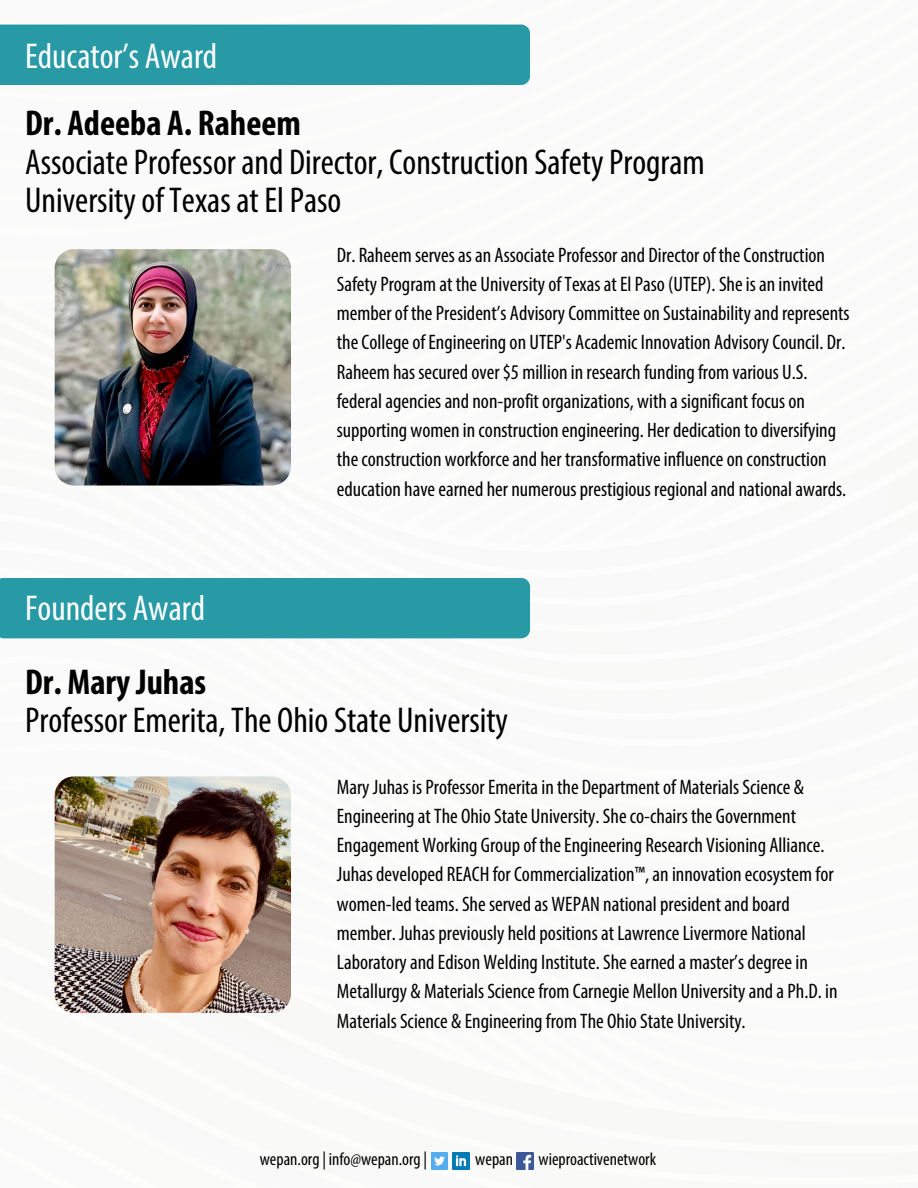
<style>
.page{position:relative;width:918px;height:1188px;background:#fff}
.page>*{position:absolute;margin:0;border:0;box-sizing:border-box;transform-origin:0 0}
.t1{font:condensed 36px/38.2px "Myriad Pro";color:#000}
.t2{font:condensed 36px "Myriad Pro";color:#fff}
.t3{font:condensed 21px/29.2px "Myriad Pro";color:#000}
.t4{font:condensed 18px "Myriad Pro";color:#000}
.s1{font-weight:700}
</style>
<div class="page">
<img style="left:517px;top:1153px;width:16px;height:16px">
<img style="left:453px;top:1153px;width:17px;height:16px">
<img style="left:431px;top:1153px;width:17px;height:16px">
<div style="left:0;top:25px;width:530px;height:60px;background:#279aa6"></div>
<img style="left:55px;top:249px;width:236px;height:237px;border-radius:19px">
<div style="left:0;top:578px;width:530px;height:60px;background:#279aa6"></div>
<img style="left:55px;top:776px;width:236px;height:237px;border-radius:19px">
<h1 class="t2" style="left:25px;top:41px;width:194px">Educator’s Award</h1>
<p class="t1" style="left:25px;top:107px;width:681px"><span class="s1">Dr. Adeeba A. Raheem<br></span>Associate Professor and Director, Construction Safety Program<br>University of Texas at El Paso</p>
<h2 class="t2" style="left:25px;top:593px;width:181px">Founders Award</h2>
<h2 class="t3" style="left:337px;top:242px;width:514px">Dr. Raheem serves as an Associate Professor and Director of the Construction Safety Program at the University of Texas at El Paso (UTEP). She is an invited member of the President’s Advisory Committee on Sustainability and represents the College of Engineering on UTEP's Academic Innovation Advisory Council. Dr.<br>Raheem has secured over $5 million in research funding from various U.S. federal agencies and non-profit organizations, with a significant focus on supporting women in construction engineering. Her dedication to diversifying the construction workforce and her transformative influence on construction education have earned her numerous prestigious regional and national awards.</h2>
<p class="t1" style="left:25px;top:665px;width:484px"><span class="s1">Dr. Mary Juhas<br></span>Professor Emerita, The Ohio State University</p>
<h1 class="t3" style="left:337px;top:774px;width:502px">Mary Juhas is Professor Emerita in the Department of Materials Science &amp; Engineering at The Ohio State University. She co-chairs the Government Engagement Working Group of the Engineering Research Visioning Alliance.<br>Juhas developed REACH for Commercialization™, an innovation ecosystem for women-led teams. She served as WEPAN national president and board member. Juhas previously held positions at Lawrence Livermore National Laboratory and Edison Welding Institute. She earned a master’s degree in Metallurgy &amp; Materials Science from Carnegie Mellon University and a Ph.D. in Materials Science &amp; Engineering from The Ohio State University.</h1>
<h1 class="t4" style="left:260px;top:1152px;width:169px">wepan.org | info@wepan.org |</h1>
<h1 class="t4" style="left:475px;top:1152px;width:39px">wepan</h1>
<h1 class="t4" style="left:539px;top:1152px;width:119px">wieproactivenetwork</h1>
</div>
